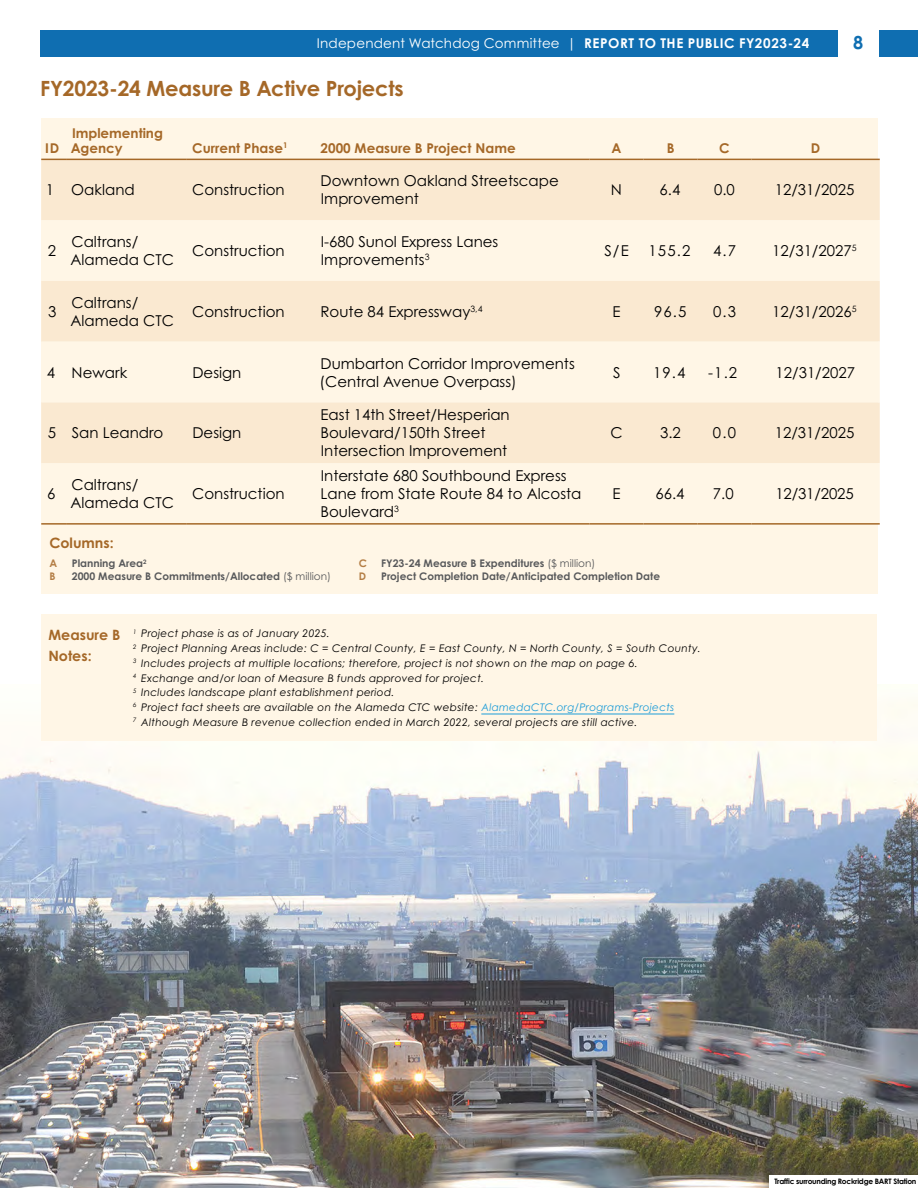
<style>
.page{position:relative;width:918px;height:1188px;background:#fff}
.page>*{position:absolute;margin:0;border:0;box-sizing:border-box;transform-origin:0 0}
.Gold_Heading_2{font:700 21px "Century Gothic Pro";letter-spacing:-.01em;color:#a56828}
.t1{font:700 18px "Century Gothic Pro";color:#0f6eb1}
.Table_Numbers_Text{font:15px/18px "Century Gothic Pro";color:#000}
._10pt_Av_Garde{font:700 14.25px/21px "Century Gothic Pro";color:#a56828}
.t2{font:700 13.5px/15px "Century Gothic Pro";color:#a56828}
.t3{font:13.5px "Century Gothic Pro";letter-spacing:.015em;color:#fff}
.Table_Footnotes{font:italic 10.5px "Century Gothic Pro";letter-spacing:.025em;color:#000}
.t4{font:700 10.5px "Century Gothic Pro";color:#58595b}
.t5{font:700 10.5px "Century Gothic Pro";color:#b47e45}
.t6{font:700 7.5px "Century Gothic Pro";letter-spacing:-.03em;color:#000}
.s1{font-weight:700}
.s2{font-weight:400}
.s3{color:#1e9dd8}
</style>
<div class="page">
<img style="left:0;top:699px;width:918px;height:489px">
<div style="left:41px;top:614px;width:836px;height:127px;background:#fff6e6"></div>
<hr style="left:481px;top:714px;width:193px;height:1px;background:#1e9dd8">
<div style="left:770px;top:1176px;width:148px;height:12px;background:#fff"></div>
<div style="left:41px;top:119px;width:837px;height:475px;background:#fff6e6"></div>
<div style="left:41px;top:160px;width:839px;height:60px;background:#fae9d1"></div>
<svg style="left:41px;top:220px;width:839px;height:303px"></svg>
<svg style="left:41px;top:159px;width:25px;height:1px"></svg>
<hr style="left:66px;top:159px;width:121px;height:1px;background:#a56828">
<hr style="left:187px;top:159px;width:128px;height:1px;background:#a56828">
<hr style="left:315px;top:159px;width:275px;height:1px;background:#a56828">
<hr style="left:590px;top:159px;width:54px;height:1px;background:#a56828">
<hr style="left:644px;top:159px;width:54px;height:1px;background:#a56828">
<hr style="left:698px;top:159px;width:54px;height:1px;background:#a56828">
<hr style="left:752px;top:159px;width:128px;height:1px;background:#a56828">
<hr style="left:41px;top:523px;width:25px;height:2px;background:#a56828">
<hr style="left:66px;top:523px;width:121px;height:2px;background:#a56828">
<hr style="left:187px;top:523px;width:128px;height:2px;background:#a56828">
<hr style="left:315px;top:523px;width:275px;height:2px;background:#a56828">
<hr style="left:590px;top:523px;width:54px;height:2px;background:#a56828">
<hr style="left:644px;top:523px;width:54px;height:2px;background:#a56828">
<hr style="left:698px;top:523px;width:54px;height:2px;background:#a56828">
<hr style="left:752px;top:523px;width:128px;height:2px;background:#a56828">
<div style="left:40px;top:30px;width:878px;height:26px;background:#0f6eb1"></div>
<div style="left:838px;top:23px;width:41px;height:39px;background:#fff"></div>
<p class="t3" style="left:317px;top:34px;width:494px">Independent Watchdog Committee | <span class="s1">REPORT TO THE PUBLIC FY2023-24</span></p>
<p class="t1" style="left:853px;top:31px;width:12px">8</p>
<p class="Gold_Heading_2" style="left:40px;top:76px;width:365px">FY2023‑24 Measure B Active Projects</p>
<p class="t2" style="left:45px;top:140px;width:16px">ID</p>
<p class="t2" style="left:71px;top:125px;width:94px">Implementing<br>Agency</p>
<p class="t2" style="left:192px;top:140px;width:97px">Current Phase<sup>1</sup></p>
<p class="t2" style="left:321px;top:140px;width:197px">2000 Measure B Project Name</p>
<p class="t2" style="left:611px;top:140px;width:11px">A</p>
<p class="t2" style="left:667px;top:140px;width:9px">B</p>
<p class="t2" style="left:719px;top:140px;width:12px">C</p>
<p class="t2" style="left:811px;top:140px;width:11px">D</p>
<p class="Table_Numbers_Text" style="left:46px;top:181px;width:10px">1</p>
<p class="Table_Numbers_Text" style="left:71px;top:181px;width:65px">Oakland</p>
<p class="Table_Numbers_Text" style="left:192px;top:181px;width:94px">Construction</p>
<p class="Table_Numbers_Text" style="left:321px;top:172px;width:240px">Downtown Oakland Streetscape<br>Improvement</p>
<p class="Table_Numbers_Text" style="left:611px;top:181px;width:13px">N</p>
<p class="Table_Numbers_Text" style="left:660px;top:181px;width:22px">6.4</p>
<p class="Table_Numbers_Text" style="left:714px;top:181px;width:22px">0.0</p>
<p class="Table_Numbers_Text" style="left:775px;top:181px;width:81px">12/31/2025</p>
<p class="Table_Numbers_Text" style="left:48px;top:241px;width:10px">2</p>
<p class="Table_Numbers_Text" style="left:70px;top:232px;width:105px">Caltrans/<br>Alameda CTC</p>
<p class="Table_Numbers_Text" style="left:192px;top:241px;width:94px">Construction</p>
<p class="Table_Numbers_Text" style="left:321px;top:232px;width:179px">I-680 Sunol Express Lanes<br>Improvements<sup>3</sup></p>
<p class="Table_Numbers_Text" style="left:604px;top:241px;width:26px">S/E</p>
<p class="Table_Numbers_Text" style="left:649px;top:241px;width:43px">155.2</p>
<p class="Table_Numbers_Text" style="left:713px;top:241px;width:25px">4.7</p>
<p class="Table_Numbers_Text" style="left:772px;top:241px;width:86px">12/31/2027<sup>5</sup></p>
<p class="Table_Numbers_Text" style="left:48px;top:302px;width:10px">3</p>
<p class="Table_Numbers_Text" style="left:70px;top:293px;width:105px">Caltrans/<br>Alameda CTC</p>
<p class="Table_Numbers_Text" style="left:192px;top:302px;width:94px">Construction</p>
<p class="Table_Numbers_Text" style="left:321px;top:302px;width:163px">Route 84 Expressway<sup>3,4</sup></p>
<p class="Table_Numbers_Text" style="left:612px;top:302px;width:10px">E</p>
<p class="Table_Numbers_Text" style="left:654px;top:302px;width:34px">96.5</p>
<p class="Table_Numbers_Text" style="left:713px;top:302px;width:25px">0.3</p>
<p class="Table_Numbers_Text" style="left:772px;top:302px;width:86px">12/31/2026<sup>5</sup></p>
<p class="Table_Numbers_Text" style="left:47px;top:363px;width:10px">4</p>
<p class="Table_Numbers_Text" style="left:72px;top:363px;width:57px">Newark</p>
<p class="Table_Numbers_Text" style="left:192px;top:363px;width:50px">Design</p>
<p class="Table_Numbers_Text" style="left:320px;top:354px;width:257px">Dumbarton Corridor Improvements (Central Avenue Overpass)</p>
<p class="Table_Numbers_Text" style="left:613px;top:363px;width:9px">S</p>
<p class="Table_Numbers_Text" style="left:653px;top:363px;width:34px">19.4</p>
<p class="Table_Numbers_Text" style="left:708px;top:363px;width:31px">-1.2</p>
<p class="Table_Numbers_Text" style="left:776px;top:363px;width:81px">12/31/2027</p>
<p class="Table_Numbers_Text" style="left:48px;top:424px;width:10px">5</p>
<p class="Table_Numbers_Text" style="left:72px;top:424px;width:93px">San Leandro</p>
<p class="Table_Numbers_Text" style="left:192px;top:424px;width:50px">Design</p>
<p class="Table_Numbers_Text" style="left:321px;top:406px;width:191px">East 14th Street/Hesperian<br>Boulevard/150th Street<br>Intersection Improvement</p>
<p class="Table_Numbers_Text" style="left:611px;top:424px;width:14px">C</p>
<p class="Table_Numbers_Text" style="left:660px;top:424px;width:22px">3.2</p>
<p class="Table_Numbers_Text" style="left:713px;top:424px;width:25px">0.0</p>
<p class="Table_Numbers_Text" style="left:775px;top:424px;width:81px">12/31/2025</p>
<p class="Table_Numbers_Text" style="left:47px;top:484px;width:10px">6</p>
<p class="Table_Numbers_Text" style="left:70px;top:475px;width:105px">Caltrans/<br>Alameda CTC</p>
<p class="Table_Numbers_Text" style="left:192px;top:484px;width:94px">Construction</p>
<p class="_10pt_Av_Garde" style="left:49px;top:532px;width:66px">Columns:</p>
<p class="Table_Numbers_Text" style="left:321px;top:466px;width:262px">Interstate 680 Southbound Express<br>Lane from State Route 84 to Alcosta<br>Boulevard<sup>3</sup></p>
<p class="Table_Numbers_Text" style="left:612px;top:484px;width:10px">E</p>
<p class="Table_Numbers_Text" style="left:655px;top:484px;width:31px">66.4</p>
<p class="Table_Numbers_Text" style="left:713px;top:484px;width:22px">7.0</p>
<p class="Table_Numbers_Text" style="left:775px;top:484px;width:80px">12/31/2025</p>
<p class="t5" style="left:49px;top:557px;width:9px">A</p>
<p class="t4" style="left:72px;top:557px;width:76px">Planning Area<sup>2</sup></p>
<p class="t5" style="left:49px;top:570px;width:8px">B</p>
<p class="t4" style="left:72px;top:570px;width:261px">2000 Measure B Commitments/Allocated <span class="s2">($ million)</span></p>
<p class="t5" style="left:359px;top:557px;width:10px">C</p>
<p class="t4" style="left:381px;top:557px;width:216px">FY23-24 Measure B Expenditures <span class="s2">($ million)</span></p>
<p class="t5" style="left:359px;top:570px;width:9px">D</p>
<p class="t4" style="left:381px;top:570px;width:280px">Project Completion Date/Anticipated Completion Date</p>
<p class="_10pt_Av_Garde" style="left:48px;top:624px;width:73px">Measure B<br>Notes:</p>
<p class="Table_Footnotes" style="left:133px;top:627px;width:198px"><sup>1</sup> Project phase is as of January 2025.</p>
<p class="Table_Footnotes" style="left:133px;top:642px;width:569px"><sup>2</sup> Project Planning Areas include: C = Central County, E = East County, N = North County, S = South County.</p>
<p class="Table_Footnotes" style="left:133px;top:657px;width:506px"><sup>3</sup> Includes projects at multiple locations; therefore, project is not shown on the map on page 6.</p>
<p class="Table_Footnotes" style="left:133px;top:672px;width:352px"><sup>4</sup> Exchange and/or loan of Measure B funds approved for project.</p>
<p class="Table_Footnotes" style="left:133px;top:686px;width:263px"><sup>5</sup> Includes landscape plant establishment period.</p>
<p class="Table_Footnotes" style="left:133px;top:701px;width:543px"><sup>6</sup> Project fact sheets are available on the Alameda CTC website: <span class="s3">AlamedaCTC.org/Programs-Projects</span></p>
<p class="Table_Footnotes" style="left:133px;top:716px;width:506px"><sup>7</sup> Although Measure B revenue collection ended in March 2022, several projects are still active.</p>
<p class="t6" style="left:775px;top:1177px;width:143px">Traffic surrounding Rockridge BART Station</p>
</div>
